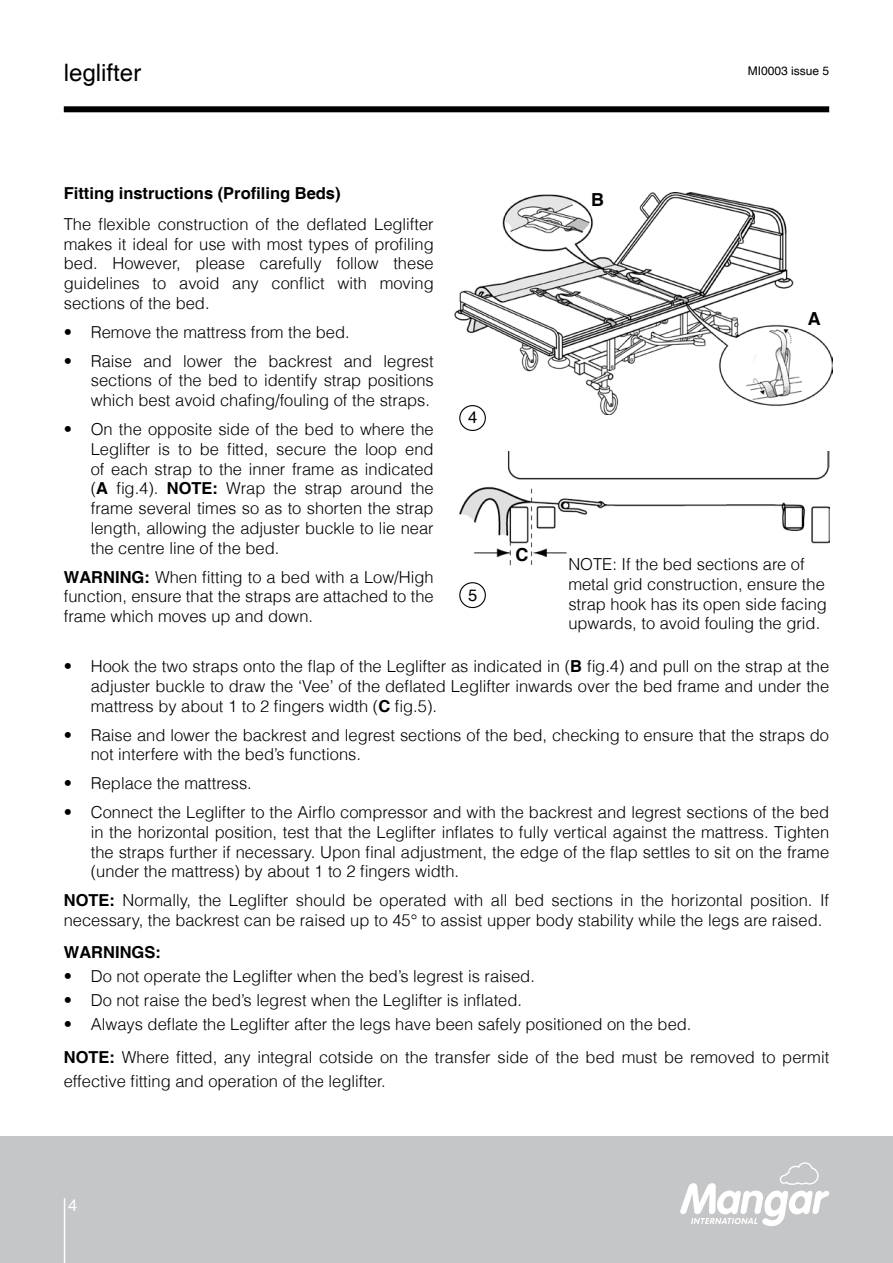
<style>
.page{position:relative;width:893px;height:1263px;background:#fff}
.page>*{position:absolute;margin:0;border:0;box-sizing:border-box;transform-origin:0 0}
.t1{font:24px "Helvetica";color:#000}
.t2{font:700 18px "Helvetica";color:#000}
.t3{font:300 16.5px/19.8px "Helvetica";color:#000}
.t4{font:700 16.5px "Helvetica";color:#000}
.t5{font:16.5px "Helvetica";color:#000}
.t6{font:16.5px "Helvetica";color:#fff}
.t7{font:12px "Helvetica";color:#000}
.s1{font-weight:700}
</style>
<div class="page">
<img style="left:454px;top:193px;width:378px;height:222px">
<div style="left:64px;top:106px;width:765px;height:6px;background:#000"></div>
<div style="left:0;top:1136px;width:893px;height:127px;background:#c5c6c8"></div>
<hr style="left:64px;top:1198px;width:1px;height:65px;background:#fff">
<svg style="left:680px;top:1162px;width:149px;height:64px"></svg>
<div style="left:459px;top:405px;width:27px;height:26px;border:1px solid #000;border-radius:50%"></div>
<img style="left:459px;top:452px;width:370px;height:114px">
<div style="left:459px;top:582px;width:27px;height:26px;border:1px solid #000;border-radius:50%"></div>
<h1 class="t1" style="left:64px;top:59px;width:79px">leglifter</h1>
<p class="t4" style="left:64px;top:183px;width:278px">Fitting instructions (Profiling Beds)</p>
<p class="t3" style="left:64px;top:214px;width:371px;text-align:justify">The flexible construction of the deflated Leglifter makes it ideal for use with most types of profiling bed. However, please carefully follow these guidelines to avoid any conflict with moving sections of the bed.</p>
<p class="t3" style="left:91px;top:317px;width:344px;line-height:28.8px">Remove the mattress from the bed.<br>Raise and lower the backrest and legrest</p>
<p class="t3" style="left:91px;top:370px;width:344px">sections of the bed to identify strap positions which best avoid chafing/fouling of the straps.</p>
<p class="t3" style="left:91px;top:419px;width:344px;text-align:justify">On the opposite side of the bed to where the Leglifter is to be fitted, secure the loop end of each strap to the inner frame as indicated (<span class="s1">A</span> fig.4). <span class="s1">NOTE:</span> Wrap the strap around the frame several times so as to shorten the strap length, allowing the adjuster buckle to lie near the centre line of the bed.</p>
<p class="t3" style="left:64px;top:567px;width:371px;text-align:justify"><span class="s1">WARNING:</span> When fitting to a bed with a Low/High function, ensure that the straps are attached to the frame which moves up and down.</p>
<p class="t3" style="left:64px;top:317px;width:10px;line-height:28.8px">• •</p>
<p class="t3" style="left:64px;top:419px;width:10px">•</p>
<p class="t5" style="left:468px;top:408px;width:11px">4</p>
<p class="t5" style="left:468px;top:585px;width:11px">5</p>
<p class="t2" style="left:516px;top:543px;width:14px">C</p>
<p class="t2" style="left:591px;top:189px;width:14px">B</p>
<p class="t7" style="left:748px;top:63px;width:83px">MI0003 issue 5</p>
<p class="t2" style="left:808px;top:308px;width:14px">A</p>
<p class="t3" style="left:568px;top:554px;width:260px">NOTE: If the bed sections are of metal grid construction, ensure the strap hook has its open side facing upwards, to avoid fouling the grid.</p>
<p class="t3" style="left:91px;top:656px;width:740px;text-align:justify">Hook the two straps onto the flap of the Leglifter as indicated in (<span class="s1">B</span> fig.4) and pull on the strap at the adjuster buckle to draw the ‘Vee’ of the deflated Leglifter inwards over the bed frame and under the mattress by about 1 to 2 fingers width (<span class="s1">C</span> fig.5).</p>
<p class="t3" style="left:91px;top:725px;width:740px">Raise and lower the backrest and legrest sections of the bed, checking to ensure that the straps do not interfere with the bed’s functions.</p>
<p class="t3" style="left:91px;top:769px;width:740px;line-height:28.8px">Replace the mattress.<br>Connect the Leglifter to the Airflo compressor and with the backrest and legrest sections of the bed</p>
<p class="t3" style="left:91px;top:822px;width:740px;text-align:justify">in the horizontal position, test that the Leglifter inflates to fully vertical against the mattress. Tighten the straps further if necessary. Upon final adjustment, the edge of the flap settles to sit on the frame (under the mattress) by about 1 to 2 fingers width.</p>
<p class="t3" style="left:64px;top:890px;width:767px"><span class="s1">NOTE:</span> Normally, the Leglifter should be operated with all bed sections in the horizontal position. If necessary, the backrest can be raised up to 45° to assist upper body stability while the legs are raised.</p>
<p class="t4" style="left:64px;top:942px;width:99px">WARNINGS:</p>
<p class="t3" style="left:91px;top:964px;width:602px;line-height:24px">Do not operate the Leglifter when the bed’s legrest is raised.<br>Do not raise the bed’s legrest when the Leglifter is inflated.<br>Always deflate the Leglifter after the legs have been safely positioned on the bed.</p>
<p class="t3" style="left:64px;top:1045px;width:767px;line-height:24px"><span class="s1">NOTE:</span> Where fitted, any integral cotside on the transfer side of the bed must be removed to permit effective fitting and operation of the leglifter.</p>
<p class="t3" style="left:64px;top:656px;width:10px">•</p>
<p class="t3" style="left:64px;top:725px;width:10px">•</p>
<p class="t3" style="left:64px;top:769px;width:10px;line-height:28.8px">• •</p>
<p class="t3" style="left:64px;top:964px;width:10px;line-height:24px;text-align:justify">• • •</p>
<p class="t6" style="left:68px;top:1196px;width:11px">4</p>
</div>
